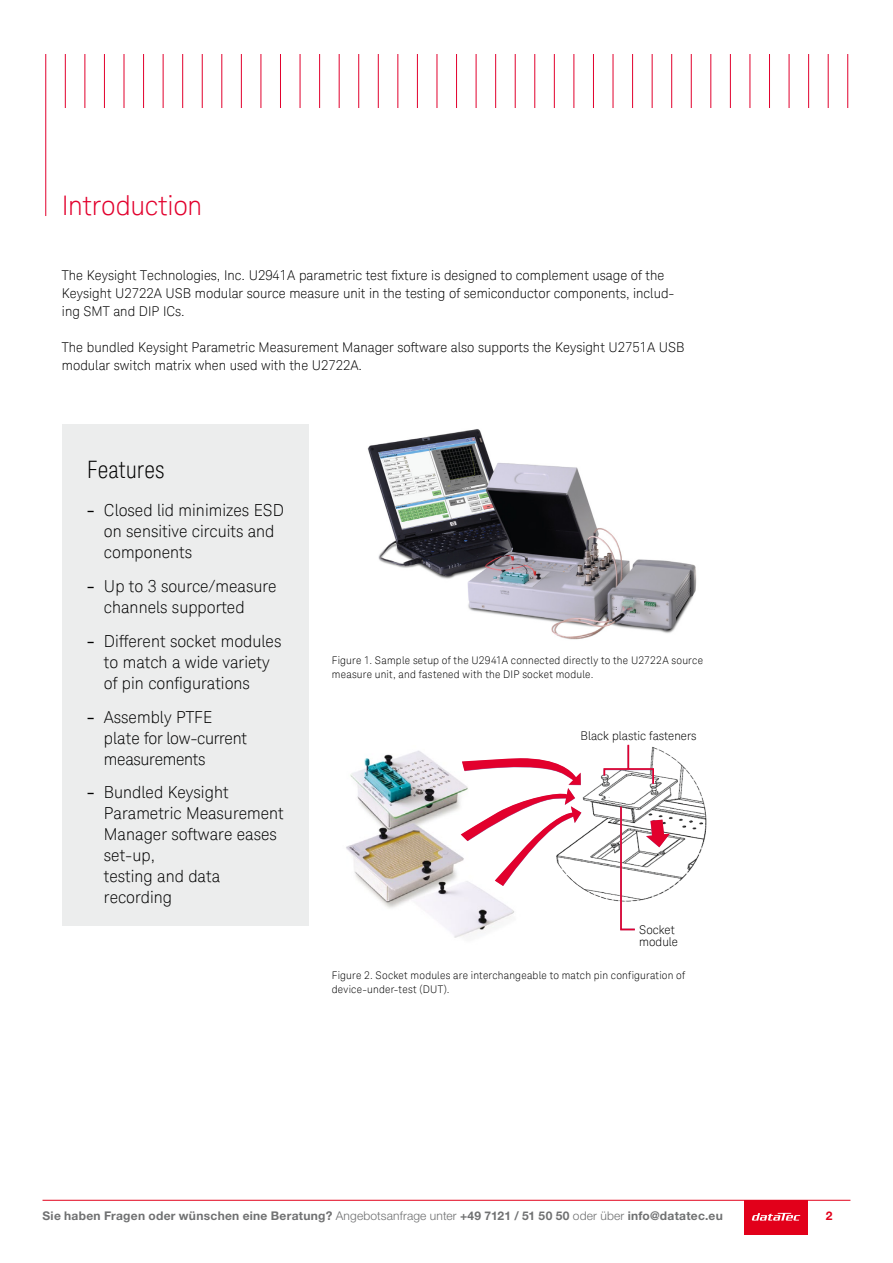
<style>
.page{position:relative;width:893px;height:1263px;background:#fff}
.page>*{position:absolute;margin:0;border:0;box-sizing:border-box;transform-origin:0 0}
.t1{font:300 27px "Keysight Sans";letter-spacing:-.005em;color:#e2002d}
.t2{font:300 condensed 24px "Keysight Sans";color:#000}
.t3{font:300 16.5px/21px "Keysight Sans";color:#000}
.t4{font:300 16.5px/21px "Keysight Sans";letter-spacing:-.02em;color:#000}
.t5{font:300 13.5px/18px "Keysight Sans";color:#000}
.t6{font:700 12px "Helvetica Neue LT Pro";letter-spacing:.025em;color:#707172}
.t7{font:300 12px/12px "Keysight Sans";color:#000}
.t8{font:700 12px "Helvetica Neue LT Pro";color:#e2001a}
.t9{font:300 10.5px/13.5px "Keysight Sans";letter-spacing:.02em;color:#000}
.s1{font-family:"Keysight Sans Condensed";font-weight:400}
.s2{font-weight:300}
</style>
<div class="page">
<div style="left:744px;top:1200px;width:64px;height:34px;background:#e2001a"></div>
<svg style="left:752px;top:1213px;width:48px;height:7px"></svg>
<hr style="left:43px;top:1200px;width:807px;height:1px;background:#e2001a">
<hr style="left:45px;top:54px;width:1px;height:162px;background:#e2002d">
<hr style="left:65px;top:54px;width:1px;height:54px;background:#e2002d">
<hr style="left:85px;top:54px;width:1px;height:54px;background:#e2002d">
<hr style="left:104px;top:54px;width:1px;height:54px;background:#e2002d">
<hr style="left:124px;top:54px;width:1px;height:54px;background:#e2002d">
<hr style="left:143px;top:54px;width:1px;height:54px;background:#e2002d">
<hr style="left:163px;top:54px;width:1px;height:54px;background:#e2002d">
<hr style="left:182px;top:54px;width:1px;height:54px;background:#e2002d">
<hr style="left:202px;top:54px;width:1px;height:54px;background:#e2002d">
<hr style="left:221px;top:54px;width:1px;height:54px;background:#e2002d">
<hr style="left:241px;top:54px;width:1px;height:54px;background:#e2002d">
<hr style="left:261px;top:54px;width:1px;height:54px;background:#e2002d">
<hr style="left:280px;top:54px;width:1px;height:54px;background:#e2002d">
<hr style="left:300px;top:54px;width:1px;height:54px;background:#e2002d">
<hr style="left:319px;top:54px;width:1px;height:54px;background:#e2002d">
<hr style="left:339px;top:54px;width:1px;height:54px;background:#e2002d">
<hr style="left:358px;top:54px;width:1px;height:54px;background:#e2002d">
<hr style="left:378px;top:54px;width:1px;height:54px;background:#e2002d">
<hr style="left:397px;top:54px;width:1px;height:54px;background:#e2002d">
<hr style="left:417px;top:54px;width:1px;height:54px;background:#e2002d">
<hr style="left:437px;top:54px;width:1px;height:54px;background:#e2002d">
<hr style="left:456px;top:54px;width:1px;height:54px;background:#e2002d">
<hr style="left:476px;top:54px;width:1px;height:54px;background:#e2002d">
<hr style="left:495px;top:54px;width:1px;height:54px;background:#e2002d">
<hr style="left:515px;top:54px;width:1px;height:54px;background:#e2002d">
<hr style="left:534px;top:54px;width:1px;height:54px;background:#e2002d">
<hr style="left:554px;top:54px;width:1px;height:54px;background:#e2002d">
<hr style="left:573px;top:54px;width:1px;height:54px;background:#e2002d">
<hr style="left:593px;top:54px;width:1px;height:54px;background:#e2002d">
<hr style="left:613px;top:54px;width:1px;height:54px;background:#e2002d">
<hr style="left:632px;top:54px;width:1px;height:54px;background:#e2002d">
<hr style="left:652px;top:54px;width:1px;height:54px;background:#e2002d">
<hr style="left:671px;top:54px;width:1px;height:54px;background:#e2002d">
<hr style="left:691px;top:54px;width:1px;height:54px;background:#e2002d">
<hr style="left:710px;top:54px;width:1px;height:54px;background:#e2002d">
<hr style="left:730px;top:54px;width:1px;height:54px;background:#e2002d">
<hr style="left:750px;top:54px;width:1px;height:54px;background:#e2002d">
<hr style="left:769px;top:54px;width:1px;height:54px;background:#e2002d">
<hr style="left:789px;top:54px;width:1px;height:54px;background:#e2002d">
<hr style="left:808px;top:54px;width:1px;height:54px;background:#e2002d">
<hr style="left:828px;top:54px;width:1px;height:54px;background:#e2002d">
<hr style="left:847px;top:54px;width:1px;height:54px;background:#e2002d">
<img style="left:367px;top:429px;width:330px;height:211px">
<div style="left:62px;top:424px;width:246px;height:502px;background:#eceded"></div>
<img style="left:578px;top:748px;width:129px;height:154px">
<img style="left:346px;top:750px;width:168px;height:188px">
<svg style="left:646px;top:819px;width:24px;height:28px"></svg>
<svg style="left:619px;top:805px;width:17px;height:126px"></svg>
<svg style="left:603px;top:744px;width:52px;height:42px"></svg>
<svg style="left:461px;top:758px;width:120px;height:128px"></svg>
<svg style="left:352px;top:845px;width:8px;height:7px"></svg>
<svg style="left:429px;top:762px;width:9px;height:7px"></svg>
<h1 class="t1" style="left:62px;top:189px;width:142px">Introduction</h1>
<p class="t5" style="left:62px;top:266px;width:614px">The Keysight Technologies, Inc. U2941A parametric test fixture is designed to complement usage of the<br>Keysight U2722A USB modular source measure unit in the testing of semiconductor components, includ&shy;ing SMT and DIP ICs.</p>
<p class="t5" style="left:62px;top:338px;width:624px">The bundled Keysight Parametric Measurement Manager software also supports the Keysight U2751A USB modular switch matrix when used with the U2722A.</p>
<h2 class="t2" style="left:87px;top:456px;width:79px">Features</h2>
<p class="t3" style="left:104px;top:500px;width:182px;text-indent:-17px"><span class="s1">–</span> Closed lid minimizes ESD on sensitive circuits and components</p>
<p class="t3" style="left:104px;top:576px;width:174px;text-indent:-17px"><span class="s1">–</span> Up to 3 source/measure channels supported</p>
<p class="t3" style="left:104px;top:630px;width:179px;text-indent:-17px"><span class="s1">–</span> Different socket modules to match a wide variety of pin configurations</p>
<p class="t4" style="left:104px;top:706px;width:144px;text-indent:-17px"><span class="s1">–</span> Assembly PTFE plate for low-current measurements</p>
<p class="t3" style="left:104px;top:782px;width:181px;text-indent:-17px"><span class="s1">–</span> Bundled Keysight<br>Parametric Measurement<br>Manager software eases set-up,<br>testing and data recording</p>
<p class="t9" style="left:332px;top:653px;width:373px">Figure 1. Sample setup of the U2941A connected directly to the U2722A source measure unit, and fastened with the DIP socket module.</p>
<p class="t7" style="left:581px;top:730px;width:117px">Black plastic fasteners</p>
<p class="t7" style="left:639px;top:923px;width:40px">Socket module</p>
<p class="t9" style="left:332px;top:969px;width:355px">Figure 2. Socket modules are interchangeable to match pin configuration of device-under-test (DUT).</p>
<p class="t6" style="left:43px;top:1209px;width:682px">Sie haben Fragen oder wünschen eine Beratung? <span class="s2">Angebotsanfrage unter</span> +49 7121 / 51 50 50 <span class="s2">oder über</span> info@datatec.eu</p>
<p class="t8" style="left:826px;top:1209px;width:8px">2</p>
</div>
